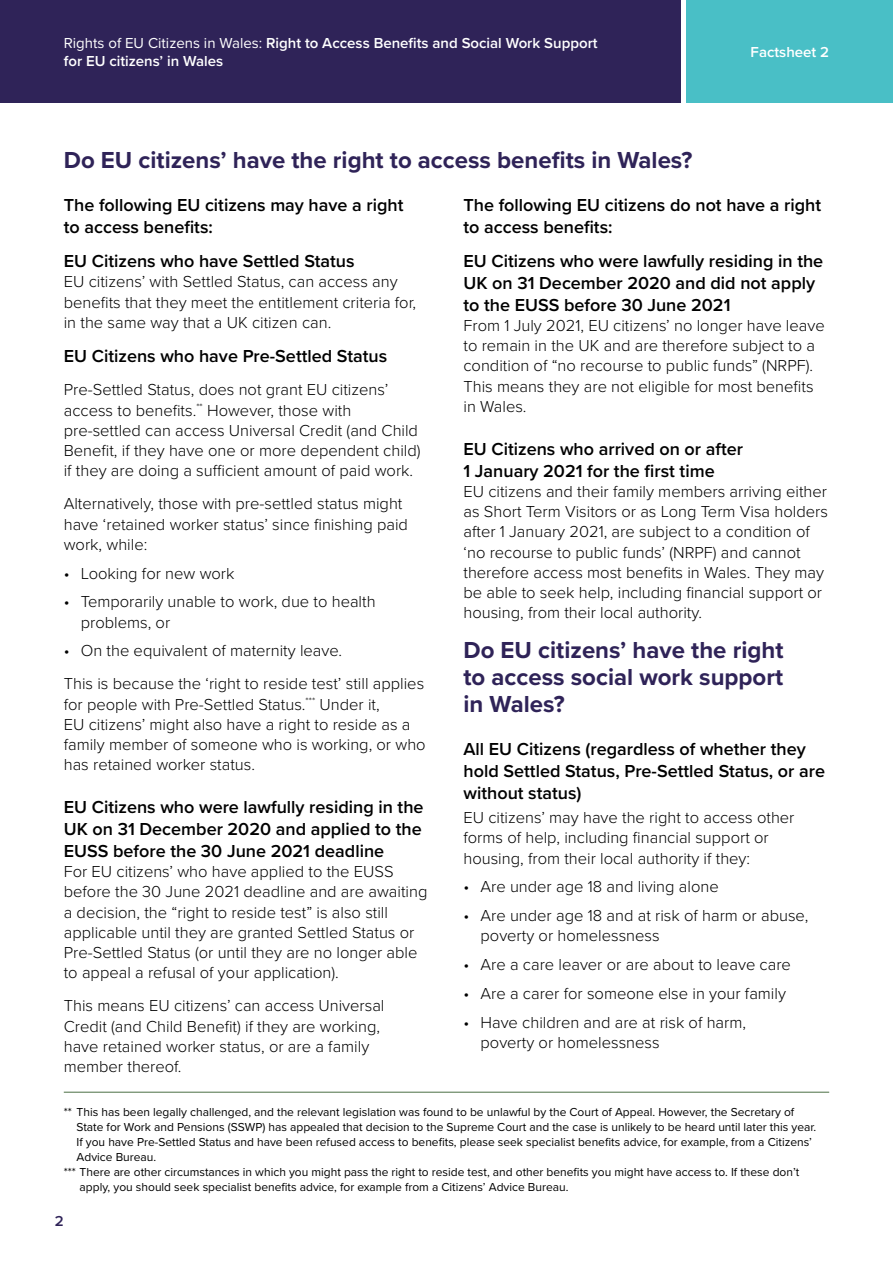
<style>
.page{position:relative;width:893px;height:1263px;background:#fff}
.page>*{position:absolute;margin:0;border:0;box-sizing:border-box;transform-origin:0 0}
.Body_text{font:700 24px/27px "Proxima Nova";color:#2f2358;text-align:justify}
.Sub_heading{font:700 24px "Proxima Nova";color:#2f2358}
.sub_heading_no_space{font:600 18px/21.8px "Proxima Nova";color:#000}
.Sub_heading_2{font:600 18px/21.8px "Proxima Nova";color:#000}
.Body_text-2{font:600 18px "Proxima Nova";color:#000}
.Body_text-3{font:300 16.5px/20.2px "Proxima Nova";color:#000}
.text_before_bullet{font:300 16.5px/20.2px "Proxima Nova";color:#000}
.t1{font:600 15px/18px "Proxima Nova";color:#fff}
.t2{font:600 15px "Proxima Nova";color:#2f2358}
.Footnote{font:12px/15px "Proxima Nova";color:#000}
.s1{font-weight:400}
</style>
<div class="page">
<div style="left:0;top:0;width:680px;height:102px;background:#2f2358"></div>
<hr style="left:64px;top:1092px;width:765px;height:1px;background:#4b6f44">
<div style="left:687px;top:0;width:206px;height:102px;background:#49bfc6"></div>
<p class="t1" style="left:64px;top:34px;width:535px"><span class="s1">Rights of EU Citizens in Wales:</span> Right to Access Benefits and Social Work Support for EU citizens’ in Wales</p>
<p class="t1" style="left:751px;top:43px;width:80px">Factsheet 2</p>
<h2 class="Sub_heading" style="left:64px;top:142px;width:630px">Do EU citizens’ have the right to access benefits in Wales?</h2>
<h3 class="Sub_heading_2" style="left:64px;top:193px;width:341px">The following EU citizens may have a right to access benefits:</h3>
<p class="sub_heading_no_space" style="left:64px;top:250px;width:292px">EU Citizens who have Settled Status</p>
<p class="Body_text-3" style="left:64px;top:271px;width:354px">EU citizens’ with Settled Status, can access any benefits that they meet the entitlement criteria for, in the same way that a UK citizen can.</p>
<p class="Body_text-2" style="left:64px;top:343px;width:325px">EU Citizens who have Pre-Settled Status</p>
<p class="Body_text-3" style="left:64px;top:379px;width:358px">Pre-Settled Status, does not grant EU citizens’ access to benefits.<sup>**</sup> However, those with pre‑settled can access Universal Credit (and Child Benefit, if they have one or more dependent child) if they are doing a sufficient amount of paid work.</p>
<p class="text_before_bullet" style="left:64px;top:493px;width:346px">Alternatively, those with pre-settled status might have ‘retained worker status’ since finishing paid work, while:</p>
<p class="Body_text-3" style="left:64px;top:562px;width:172px">• Looking for new work</p>
<p class="Body_text-3" style="left:81px;top:591px;width:296px;text-indent:-17px">• Temporarily unable to work, due to health problems, or</p>
<p class="Body_text-3" style="left:64px;top:640px;width:280px">• On the equivalent of maternity leave.</p>
<p class="Body_text-3" style="left:64px;top:673px;width:363px">This is because the ‘right to reside test’ still applies for people with Pre-Settled Status.<sup>***</sup> Under it,<br>EU citizens’ might also have a right to reside as a family member of someone who is working, or who has retained worker status.</p>
<p class="sub_heading_no_space" style="left:64px;top:796px;width:361px;text-align:justify">EU Citizens who were lawfully residing in the UK on 31 December 2020 and applied to the EUSS before the 30 June 2021 deadline</p>
<p class="Body_text-3" style="left:64px;top:861px;width:365px">For EU citizens’ who have applied to the EUSS before the 30 June 2021 deadline and are awaiting a decision, the “right to reside test” is also still applicable until they are granted Settled Status or Pre-Settled Status (or until they are no longer able to appeal a refusal of your application).</p>
<p class="Body_text-3" style="left:64px;top:995px;width:322px">This means EU citizens’ can access Universal Credit (and Child Benefit) if they are working, have retained worker status, or are a family member thereof.</p>
<h3 class="Sub_heading_2" style="left:463px;top:193px;width:359px">The following EU citizens do not have a right to access benefits:</h3>
<p class="sub_heading_no_space" style="left:463px;top:250px;width:361px">EU Citizens who were lawfully residing in the<br>UK on 31 December 2020 and did not apply to the EUSS before 30 June 2021</p>
<p class="Body_text-3" style="left:463px;top:314px;width:363px">From 1 July 2021, EU citizens’ no longer have leave to remain in the UK and are therefore subject to a condition of “no recourse to public funds” (NRPF).<br>This means they are not eligible for most benefits in Wales.</p>
<p class="sub_heading_no_space" style="left:463px;top:437px;width:281px">EU Citizens who arrived on or after<br>1 January 2021 for the first time</p>
<p class="Body_text-3" style="left:463px;top:480px;width:366px">EU citizens and their family members arriving either as Short Term Visitors or as Long Term Visa holders after 1 January 2021, are subject to a condition of ‘no recourse to public funds’ (NRPF) and cannot therefore access most benefits in Wales. They may be able to seek help, including financial support or housing, from their local authority.</p>
<p class="Body_text" style="left:463px;top:636px;width:321px">Do EU citizens’ have the right to access social work support in Wales?</p>
<h3 class="Sub_heading_2" style="left:463px;top:738px;width:363px">All EU Citizens (regardless of whether they hold Settled Status, Pre-Settled Status, or are without status)</h3>
<p class="text_before_bullet" style="left:463px;top:807px;width:333px">EU citizens’ may have the right to access other forms of help, including financial support or housing, from their local authority if they:</p>
<p class="Body_text-3" style="left:463px;top:876px;width:257px">• Are under age 18 and living alone</p>
<p class="Body_text-3" style="left:480px;top:905px;width:329px;text-indent:-17px">• Are under age 18 and at risk of harm or abuse, poverty or homelessness</p>
<p class="Body_text-3" style="left:463px;top:954px;width:329px">• Are a care leaver or are about to leave care</p>
<p class="Body_text-3" style="left:463px;top:982px;width:324px">• Are a carer for someone else in your family</p>
<p class="Body_text-3" style="left:480px;top:1011px;width:267px;text-indent:-17px">• Have children and are at risk of harm, poverty or homelessness</p>
<p class="Footnote" style="left:77px;top:1104px;width:741px;text-indent:-13px">** This has been legally challenged, and the relevant legislation was found to be unlawful by the Court of Appeal. However, the Secretary of State for Work and Pensions (SSWP) has appealed that decision to the Supreme Court and the case is unlikely to be heard until later this year.<br>If you have Pre-Settled Status and have been refused access to benefits, please seek specialist benefits advice, for example, from a Citizens’ Advice Bureau.</p>
<p class="Footnote" style="left:80px;top:1164px;width:721px;text-indent:-16px">*** There are other circumstances in which you might pass the right to reside test, and other benefits you might have access to. If these don’t apply, you should seek specialist benefits advice, for example from a Citizens’ Advice Bureau.</p>
<p class="t2" style="left:55px;top:1210px;width:10px">2</p>
</div>
